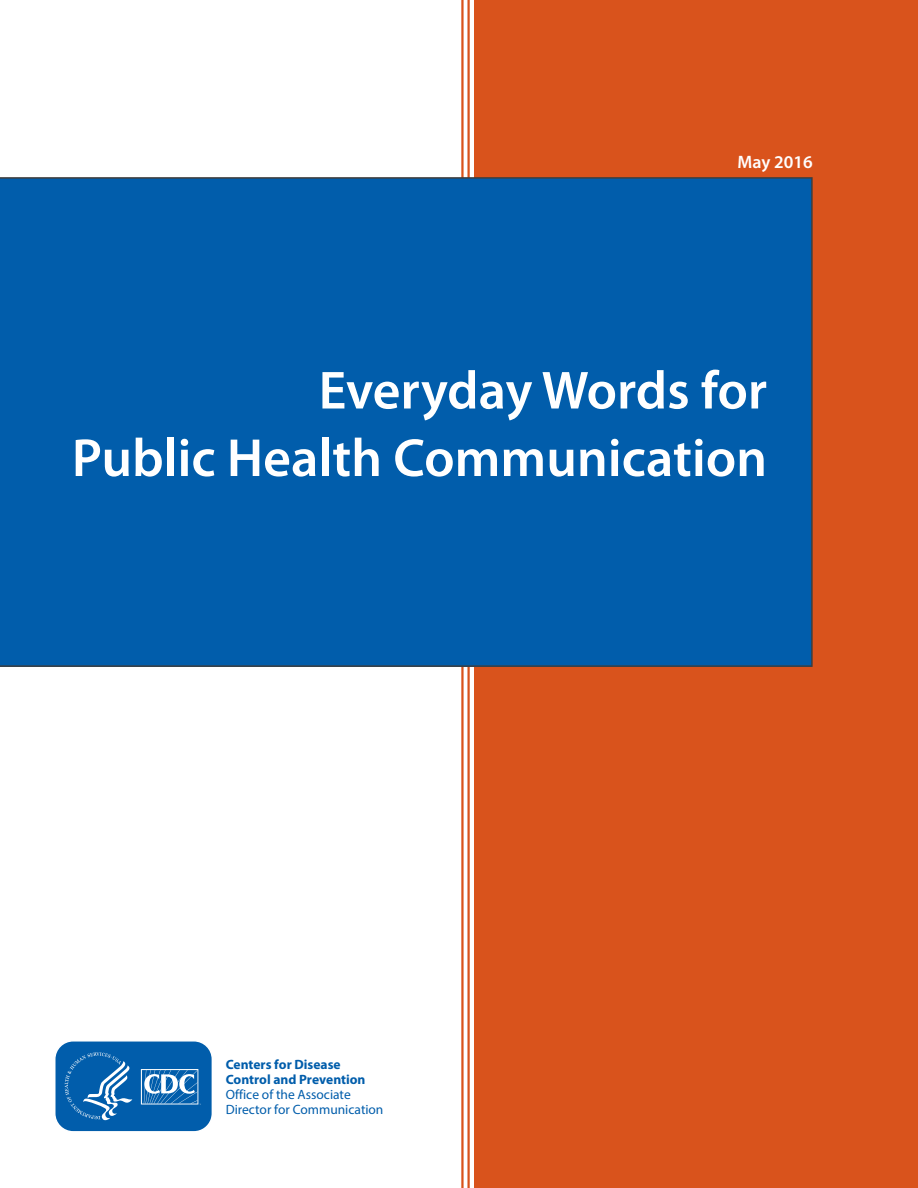
<style>
.page{position:relative;width:918px;height:1188px;background:#fff}
.page>*{position:absolute;margin:0;border:0;box-sizing:border-box;transform-origin:0 0}
.t1{font:600 54px "Myriad Pro";color:#fff}
.H1a{font:600 18px "Myriad Pro";color:#fff}
.t2{font:13.5px/15px "Myriad Pro";color:#015dab}
.s1{font-weight:700}
</style>
<div class="page">
<div style="left:474px;top:0;width:444px;height:1188px;background:#d9531c"></div>
<hr style="left:467px;top:0;width:3px;height:1188px;background:#d9531c">
<hr style="left:461px;top:0;width:3px;height:1188px;background:#d9531c">
<div style="left:0;top:177px;width:813px;height:490px;background:#015dab"></div>
<svg style="left:55px;top:1041px;width:157px;height:91px;background:#2574b6"></svg>
<h1 class="H1a" style="left:737px;top:152px;width:77px">May 2016</h1>
<h1 class="t1" style="left:319px;top:361px;width:450px">Everyday Words for</h1>
<h1 class="t1" style="left:72px;top:428px;width:697px">Public Health Communication</h1>
<p class="t2" style="left:226px;top:1057px;width:159px"><span class="s1">Centers for Disease<br>Control and Prevention<br></span>Office of the Associate<br>Director for Communication</p>
</div>
